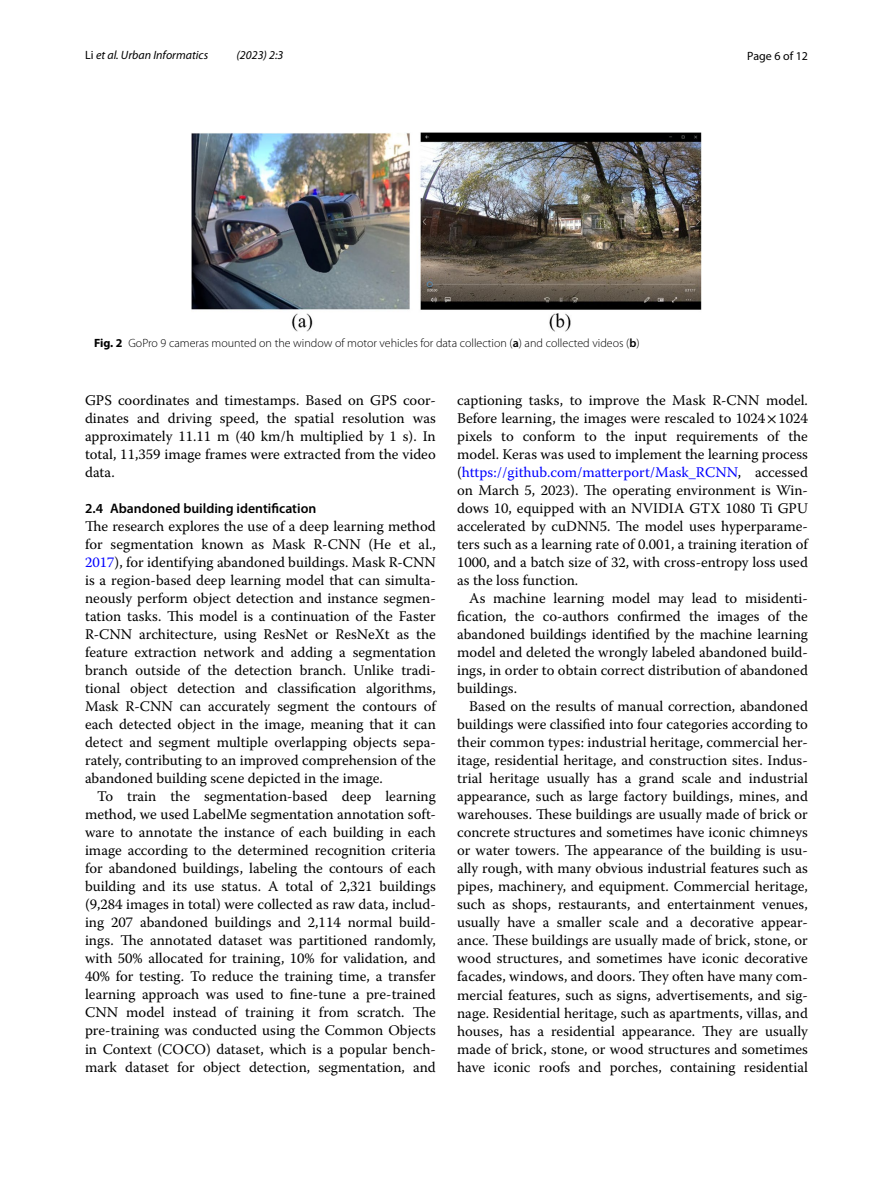
<style>
.page{position:relative;width:893px;height:1187px;background:#fff}
.page>*{position:absolute;margin:0;border:0;box-sizing:border-box;transform-origin:0 0}
.t1{font:14.7px/18px "Warnock Pro";color:#000;text-align:justify}
.t2{font:600 13.8px "Myriad Pro";color:#000}
.t3{font:300 12px "Myriad Pro";color:#000}
.t4{font:italic 12px "Myriad Pro";color:#000}
.t5{font:12px "Myriad Pro";color:#000}
.s1{font-style:normal}
.s2{font-weight:700}
.s3{font-weight:600}
.s4{color:#00f}
.s5{font-family:"STIX"}
</style>
<div class="page">
<img style="left:191px;top:133px;width:511px;height:198px">
<p class="t4" style="left:85px;top:48px;width:125px"><span class="s1">Li</span> et al. Urban Informatics</p>
<p class="t4" style="left:237px;top:48px;width:48px">(2023) 2:3</p>
<p class="t5" style="left:747px;top:48px;width:62px">Page 6 of 12</p>
<p class="t3" style="left:94px;top:336px;width:547px"><span class="s2">Fig. 2</span> GoPro 9 cameras mounted on the window of motor vehicles for data collection (<span class="s3">a</span>) and collected videos (<span class="s3">b</span>)</p>
<p class="t1" style="left:85px;top:391px;width:352px">GPS coordinates and timestamps. Based on GPS coor&shy;dinates and driving speed, the spatial resolution was approximately 11.11 m (40 km/h multiplied by 1 s). In total, 11,359 image frames were extracted from the video data.</p>
<p class="t2" style="left:85px;top:500px;width:233px">2.4 Abandoned building identification</p>
<p class="t1" style="left:85px;top:517px;width:352px">The research explores the use of a deep learning method for segmentation known as Mask R-CNN (He et al., <span class="s4">2017</span>), for identifying abandoned buildings. Mask R-CNN is a region-based deep learning model that can simulta&shy;neously perform object detection and instance segmen&shy;tation tasks. This model is a continuation of the Faster R-CNN architecture, using ResNet or ResNeXt as the feature extraction network and adding a segmentation branch outside of the detection branch. Unlike tradi&shy;tional object detection and classification algorithms, Mask R-CNN can accurately segment the contours of each detected object in the image, meaning that it can detect and segment multiple overlapping objects sepa&shy;rately, contributing to an improved comprehension of the abandoned building scene depicted in the image.</p>
<p class="t1" style="left:85px;top:787px;width:352px;text-indent:12px">To train the segmentation-based deep learning method, we used LabelMe segmentation annotation soft&shy;ware to annotate the instance of each building in each image according to the determined recognition criteria for abandoned buildings, labeling the contours of each building and its use status. A total of 2,321 buildings (9,284 images in total) were collected as raw data, includ&shy;ing 207 abandoned buildings and 2,114 normal build&shy;ings. The annotated dataset was partitioned randomly, with 50% allocated for training, 10% for validation, and 40% for testing. To reduce the training time, a transfer learning approach was used to fine-tune a pre-trained CNN model instead of training it from scratch. The pre-training was conducted using the Common Objects in Context (COCO) dataset, which is a popular bench&shy;mark dataset for object detection, segmentation, and</p>
<p class="t1" style="left:457px;top:391px;width:352px">captioning tasks, to improve the Mask R-CNN model.<br>Before learning, the images were rescaled to 1024<span class="s5">×</span>1024 pixels to conform to the input requirements of the model. Keras was used to implement the learning process (<span class="s4">https://github.com/matterport/Mask_RCNN</span>, accessed on March 5, 2023). The operating environment is Win&shy;dows 10, equipped with an NVIDIA GTX 1080 Ti GPU accelerated by cuDNN5. The model uses hyperparame&shy;ters such as a learning rate of 0.001, a training iteration of 1000, and a batch size of 32, with cross-entropy loss used as the loss function.</p>
<p class="t1" style="left:457px;top:589px;width:352px;text-indent:12px">As machine learning model may lead to misidenti&shy;fication, the co-authors confirmed the images of the abandoned buildings identified by the machine learning model and deleted the wrongly labeled abandoned build&shy;ings, in order to obtain correct distribution of abandoned buildings.</p>
<p class="t1" style="left:457px;top:697px;width:352px;text-indent:12px">Based on the results of manual correction, abandoned buildings were classified into four categories according to their common types: industrial heritage, commercial her&shy;itage, residential heritage, and construction sites. Indus&shy;trial heritage usually has a grand scale and industrial appearance, such as large factory buildings, mines, and warehouses. These buildings are usually made of brick or concrete structures and sometimes have iconic chimneys or water towers. The appearance of the building is usu&shy;ally rough, with many obvious industrial features such as pipes, machinery, and equipment. Commercial heritage, such as shops, restaurants, and entertainment venues, usually have a smaller scale and a decorative appear&shy;ance. These buildings are usually made of brick, stone, or wood structures, and sometimes have iconic decorative facades, windows, and doors. They often have many com&shy;mercial features, such as signs, advertisements, and sig&shy;nage. Residential heritage, such as apartments, villas, and houses, has a residential appearance. They are usually made of brick, stone, or wood structures and sometimes have iconic roofs and porches, containing residential</p>
</div>
